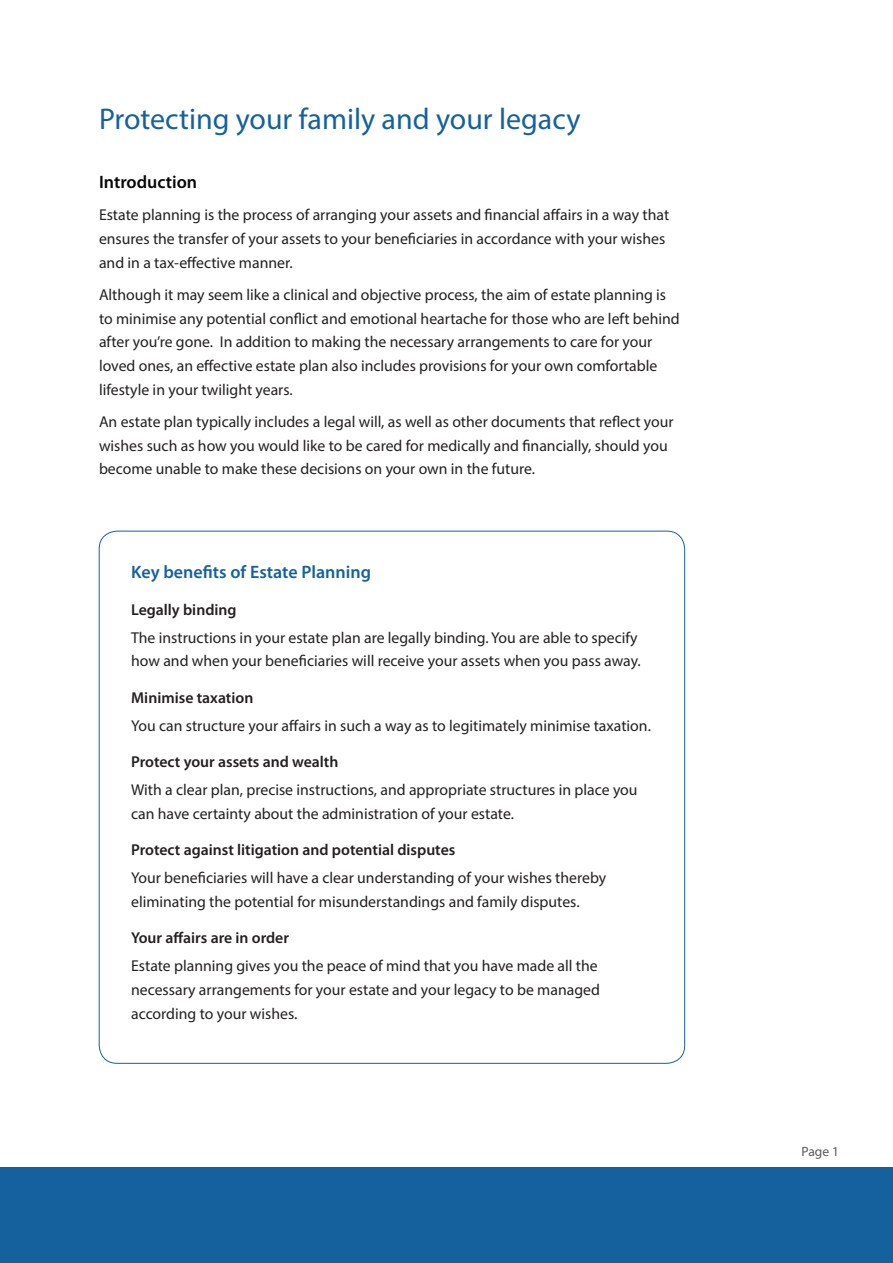
<style>
.page{position:relative;width:893px;height:1263px;background:#fff}
.page>*{position:absolute;margin:0;border:0;box-sizing:border-box;transform-origin:0 0}
.t1{font:30px "Myriad Pro";color:#15619d}
.t2{font:600 18px "Myriad Pro";color:#15619d}
.t3{font:600 18px "Myriad Pro";color:#050806}
.t4{font:15.75px/23.7px "Myriad Pro";color:#231f20}
.t5{font:600 15.75px "Myriad Pro";color:#231f20}
.t6{font:13.5px "Myriad Pro";color:#57585a}
</style>
<div class="page">
<div style="left:0;top:1167px;width:893px;height:96px;background:#15619d"></div>
<p class="t1" style="left:99px;top:100px;width:483px">Protecting your family and your legacy</p>
<p class="t3" style="left:99px;top:171px;width:100px">Introduction</p>
<p class="t4" style="left:99px;top:203px;width:572px">Estate planning is the process of arranging your assets and financial affairs in a way that ensures the transfer of your assets to your beneficiaries in accordance with your wishes and in a tax-effective manner.</p>
<p class="t4" style="left:99px;top:283px;width:582px">Although it may seem like a clinical and objective process, the aim of estate planning is to minimise any potential conflict and emotional heartache for those who are left behind after you’re gone. In addition to making the necessary arrangements to care for your loved ones, an effective estate plan also includes provisions for your own comfortable lifestyle in your twilight years.</p>
<p class="t4" style="left:99px;top:410px;width:576px">An estate plan typically includes a legal will, as well as other documents that reflect your wishes such as how you would like to be cared for medically and financially, should you become unable to make these decisions on your own in the future.</p>
<p class="t2" style="left:131px;top:561px;width:241px">Key benefits of Estate Planning</p>
<p class="t5" style="left:131px;top:599px;width:107px">Legally binding</p>
<p class="t4" style="left:131px;top:625px;width:511px">The instructions in your estate plan are legally binding. You are able to specify how and when your beneficiaries will receive your assets when you pass away.</p>
<p class="t5" style="left:131px;top:687px;width:124px">Minimise taxation</p>
<p class="t4" style="left:131px;top:713px;width:521px">You can structure your affairs in such a way as to legitimately minimise taxation.</p>
<p class="t5" style="left:131px;top:752px;width:209px">Protect your assets and wealth</p>
<p class="t4" style="left:131px;top:778px;width:508px">With a clear plan, precise instructions, and appropriate structures in place you can have certainty about the administration of your estate.</p>
<p class="t5" style="left:131px;top:840px;width:326px">Protect against litigation and potential disputes</p>
<p class="t4" style="left:131px;top:866px;width:477px">Your beneficiaries will have a clear understanding of your wishes thereby eliminating the potential for misunderstandings and family disputes.</p>
<p class="t5" style="left:131px;top:928px;width:159px">Your affairs are in order</p>
<p class="t4" style="left:131px;top:954px;width:470px">Estate planning gives you the peace of mind that you have made all the necessary arrangements for your estate and your legacy to be managed according to your wishes.</p>
<p class="t6" style="left:801px;top:1143px;width:39px">Page 1</p>
</div>
